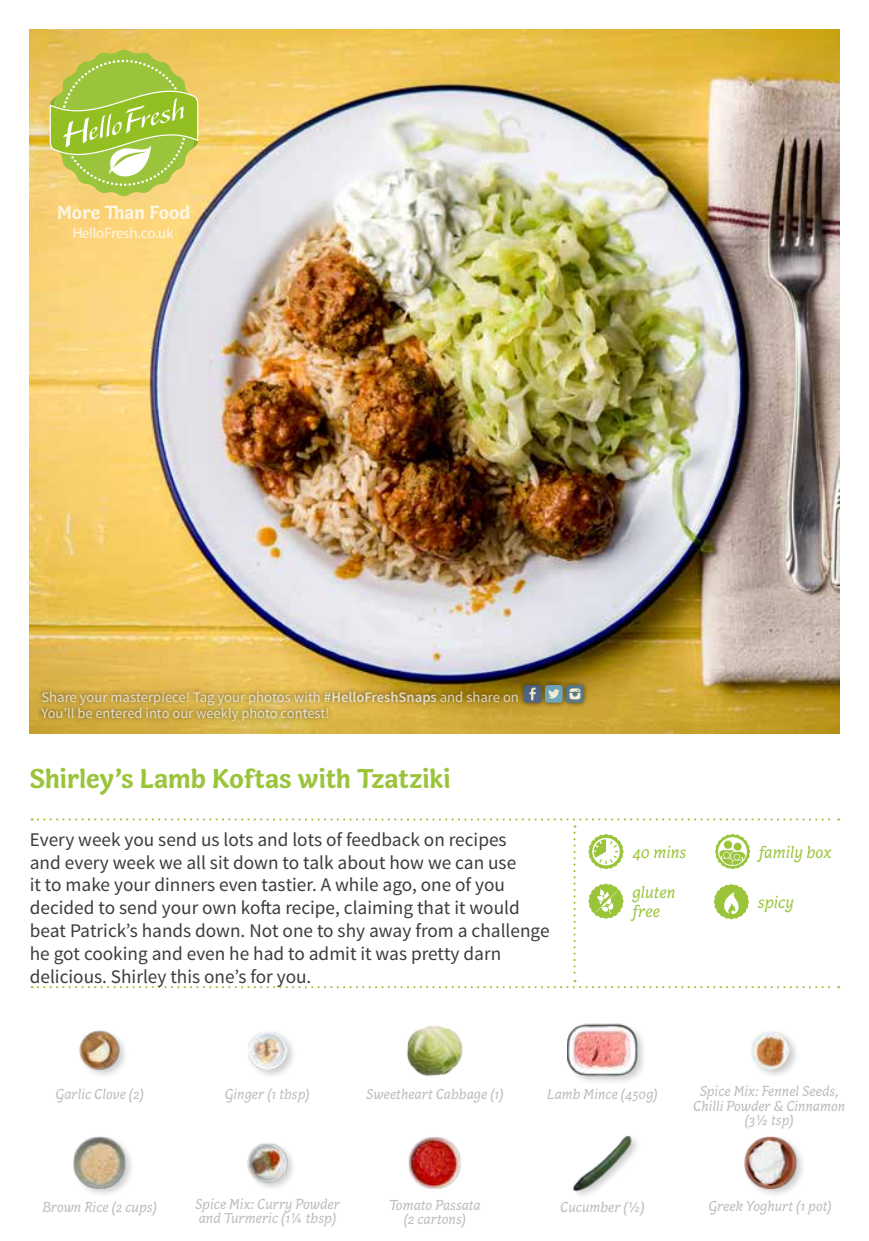
<style>
.page{position:relative;width:869px;height:1241px;background:#fff}
.page>*{position:absolute;margin:0;border:0;box-sizing:border-box;transform-origin:0 0}
.t1{font:700 28px "Capucine Basic";letter-spacing:-.005em;color:#9ac43a}
.t2{font:700 19.6px "Capucine Basic";color:#fff}
.t3{font:19.25px/22.8px "Source Sans Pro";color:#3c3c3b}
.t4{font:italic 17.5px/18.6px "Capucine Basic";color:#9ac43a}
.t5{font:italic 14.88px/14.5px "Capucine Basic";color:#bcbcbc;text-align:center}
.t6{font:14.88px "Myriad Pro";color:#fff}
.t7{font:14.53px/16.4px "Source Sans Pro";color:#ededed}
.s1{font-weight:600}
</style>
<div class="page">
<img style="left:30px;top:30px;width:808px;height:703px">
<div style="left:37px;top:679px;width:552px;height:46px;background:#000;opacity:.75"></div>
<svg style="left:523px;top:685px;width:18px;height:17px"></svg>
<svg style="left:529px;top:687px;width:6px;height:13px"></svg>
<svg style="left:566px;top:685px;width:17px;height:17px"></svg>
<svg style="left:569px;top:688px;width:11px;height:11px"></svg>
<div style="left:544px;top:685px;width:18px;height:17px;background:#71a5b8;border-radius:3px"></div>
<svg style="left:548px;top:689px;width:11px;height:9px"></svg>
<svg style="left:50px;top:50px;width:148px;height:146px;background:#b7ca54"></svg>
<img style="left:79px;top:1030px;width:46px;height:45px">
<img style="left:248px;top:1032px;width:45px;height:43px">
<img style="left:406px;top:1025px;width:57px;height:51px">
<div style="left:566px;top:1022px;width:81px;height:63px;background:#000;opacity:.2"></div>
<img style="left:567px;top:1022px;width:70px;height:62px">
<img style="left:751px;top:1031px;width:44px;height:44px">
<svg style="left:32px;top:818px;width:806px;height:170px"></svg>
<img style="left:73px;top:1136px;width:59px;height:58px">
<img style="left:247px;top:1143px;width:46px;height:44px">
<img style="left:408px;top:1137px;width:53px;height:52px">
<img style="left:573px;top:1135px;width:64px;height:61px">
<img style="left:744px;top:1136px;width:59px;height:58px">
<p class="t2" style="left:57px;top:198px;width:135px">More Than Food</p>
<p class="t6" style="left:72px;top:224px;width:103px">HelloFresh.co.uk</p>
<p class="t7" style="left:41px;top:688px;width:478px">Share your masterpiece! Tag your photos with <span class="s1">#HelloFreshSnaps</span> and share on<br>You’ll be entered into our weekly photo contest!</p>
<h1 class="t1" style="left:30px;top:757px;width:422px">Shirley’s Lamb Koftas with Tzatziki</h1>
<p class="t3" style="left:30px;top:828px;width:521px">Every week you send us lots and lots of feedback on recipes<br>and every week we all sit down to talk about how we can use<br>it to make your dinners even tastier. A while ago, one of you decided to send your own kofta recipe, claiming that it would beat Patrick’s hands down. Not one to shy away from a challenge he got cooking and even he had to admit it was pretty darn delicious. Shirley this one’s for you.</p>
<p class="t4" style="left:632px;top:843px;width:56px">40 mins</p>
<p class="t4" style="left:758px;top:843px;width:74px">family box</p>
<p class="t4" style="left:632px;top:884px;width:45px">gluten free</p>
<p class="t4" style="left:757px;top:894px;width:38px">spicy</p>
<p class="t5" style="left:55px;top:1087px;width:90px">Garlic Clove (2)</p>
<p class="t5" style="left:225px;top:1087px;width:87px">Ginger (1 tbsp)</p>
<p class="t5" style="left:366px;top:1087px;width:139px">Sweetheart Cabbage (1)</p>
<p class="t5" style="left:547px;top:1087px;width:112px">Lamb Mince (450g)</p>
<p class="t5" style="left:692px;top:1084px;width:153px">Spice Mix: Fennel Seeds,<br>Chilli Powder &amp; Cinnamon (3½ tsp)</p>
<p class="t5" style="left:42px;top:1199px;width:116px">Brown Rice (2 cups)</p>
<p class="t5" style="left:195px;top:1197px;width:146px;text-align:left">Spice Mix: Curry Powder and Turmeric (1¼ tbsp)</p>
<p class="t5" style="left:389px;top:1198px;width:93px">Tomato Passata (2 cartons)</p>
<p class="t5" style="left:560px;top:1199px;width:86px">Cucumber (½)</p>
<p class="t5" style="left:708px;top:1199px;width:125px">Greek Yoghurt (1 pot)</p>
</div>
